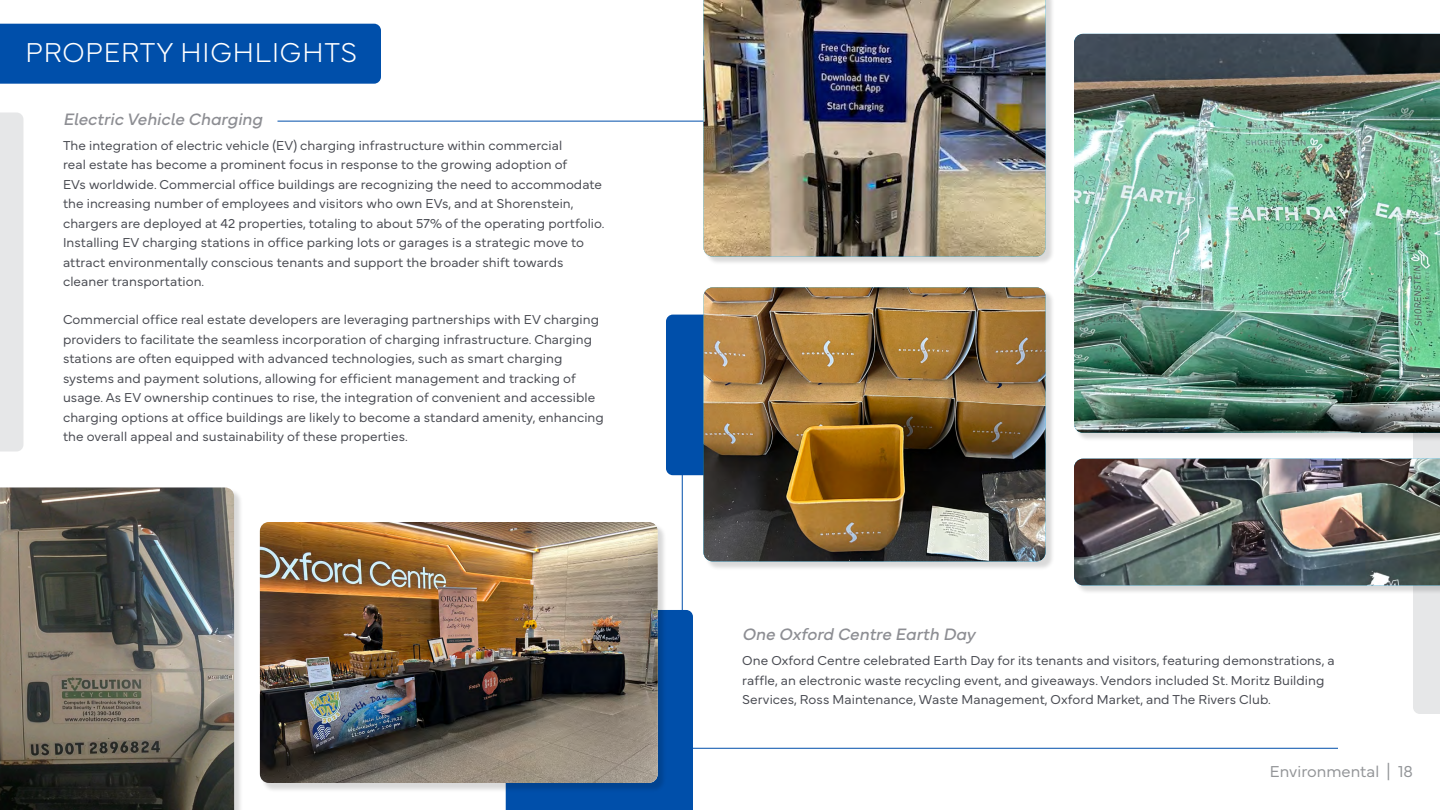
<style>
.page{position:relative;width:1440px;height:810px;background:#fff}
.page>*{position:absolute;margin:0;border:0;box-sizing:border-box;transform-origin:0 0}
.t1{font:100 28.5px "Mundial";letter-spacing:.03em;color:#fff}
.t2{font:italic 17.25px "Mundial";color:#8d8e93}
.t3{font:300 16.5px "Mundial";color:#939598}
.t4{font:300 13.5px/19.5px "Mundial";letter-spacing:.005em;color:#484a51}
</style>
<div class="page">
<div style="left:666px;top:315px;width:259px;height:160px;background:#004faa;border-radius:7px"></div>
<hr style="left:682px;top:333px;width:1px;height:477px;background:#004faa">
<hr style="left:278px;top:121px;width:476px;height:1px;background:#004faa">
<div style="left:0;top:112px;width:23px;height:340px;background:#e6e7e8"></div>
<div style="left:705px;top:0;width:350px;height:266px;background:#000;opacity:.15"></div>
<img style="left:704px;top:0;width:342px;height:256px">
<svg style="left:1078px;top:442px;width:362px;height:272px"></svg>
<img style="left:1074px;top:459px;width:366px;height:126px">
<div style="left:705px;top:289px;width:350px;height:282px;background:#000;opacity:.15"></div>
<img style="left:704px;top:287px;width:342px;height:274px">
<div style="left:1075px;top:35px;width:365px;height:407px;background:#000;opacity:.15"></div>
<img style="left:1074px;top:34px;width:366px;height:399px">
<div style="left:0;top:24px;width:381px;height:60px;background:#004faa"></div>
<div style="left:506px;top:610px;width:187px;height:200px;background:#004faa"></div>
<div style="left:261px;top:523px;width:406px;height:269px;background:#000;opacity:.15"></div>
<img style="left:260px;top:522px;width:398px;height:261px">
<div style="left:0;top:489px;width:243px;height:321px;background:#000;opacity:.15"></div>
<img style="left:0;top:488px;width:234px;height:322px">
<hr style="left:672px;top:748px;width:666px;height:1px;background:#004faa">
<h1 class="t1" style="left:26px;top:30px;width:333px">PROPERTY HIGHLIGHTS</h1>
<p class="t2" style="left:63px;top:106px;width:201px">Electric Vehicle Charging</p>
<p class="t4" style="left:63px;top:134px;width:543px">The integration of electric vehicle (EV) charging infrastructure within commercial<br>real estate has become a prominent focus in response to the growing adoption of<br>EVs worldwide. Commercial office buildings are recognizing the need to accommodate the increasing number of employees and visitors who own EVs, and at Shorenstein, chargers are deployed at 42 properties, totaling to about 57% of the operating portfolio.<br>Installing EV charging stations in office parking lots or garages is a strategic move to attract environmentally conscious tenants and support the broader shift towards cleaner transportation.</p>
<p class="t4" style="left:63px;top:309px;width:542px">Commercial office real estate developers are leveraging partnerships with EV charging providers to facilitate the seamless incorporation of charging infrastructure. Charging stations are often equipped with advanced technologies, such as smart charging systems and payment solutions, allowing for efficient management and tracking of usage. As EV ownership continues to rise, the integration of convenient and accessible charging options at office buildings are likely to become a standard amenity, enhancing the overall appeal and sustainability of these properties.</p>
<p class="t2" style="left:742px;top:621px;width:235px">One Oxford Centre Earth Day</p>
<p class="t4" style="left:742px;top:649px;width:594px">One Oxford Centre celebrated Earth Day for its tenants and visitors, featuring demonstrations, a raffle, an electronic waste recycling event, and giveaways. Vendors included St. Moritz Building<br>Services, Ross Maintenance, Waste Management, Oxford Market, and The Rivers Club.</p>
<p class="t3" style="left:1270px;top:759px;width:145px">Environmental | 18</p>
</div>
